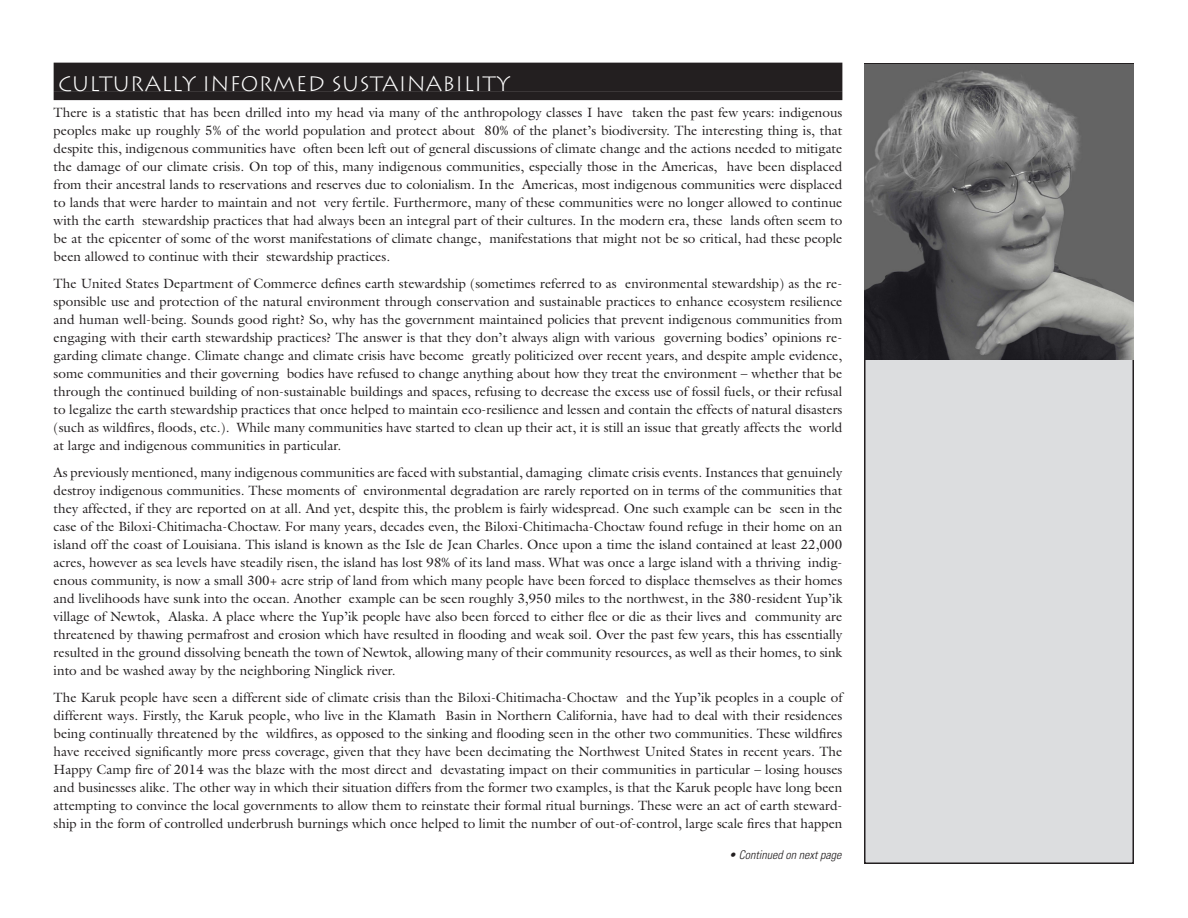
<style>
.page{position:relative;width:1188px;height:918px;background:#fff}
.page>*{position:absolute;margin:0;border:0;box-sizing:border-box;transform-origin:0 0}
.t1{font:300 21px "Lithos";color:#fff}
.text{font:13.5px/18px "Galliard";color:#231f20;text-align:justify}
.source{font:italic 300 condensed 12px "Univers";color:#231f20}
</style>
<div class="page">
<div style="left:865px;top:64px;width:268px;height:799px;background:#dcdddf"></div>
<div style="left:54px;top:63px;width:788px;height:28px;background:#231f20"></div>
<div style="left:54px;top:91px;width:788px;height:9px;background:#231f20"></div>
<img style="left:864px;top:64px;width:270px;height:295px">
<p class="t1" style="left:58px;top:72px;width:454px">CULTURALLY INFORMED SUSTAINABILITY</p>
<p class="text" style="left:54px;top:103px;width:790px">There is a statistic that has been drilled into my head via many of the anthropology classes I have taken the past few years: indigenous peoples make up roughly 5% of the world population and protect about 80% of the planet’s biodiversity. The interesting thing is, that despite this, indigenous communities have often been left out of general discussions of climate change and the actions needed to mitigate the damage of our climate crisis. On top of this, many indigenous communities, especially those in the Americas, have been displaced from their ancestral lands to reservations and reserves due to colonialism. In the Americas, most indigenous communities were displaced to lands that were harder to maintain and not very fertile. Furthermore, many of these communities were no longer allowed to continue with the earth stewardship practices that had always been an integral part of their cultures. In the modern era, these lands often seem to be at the epicenter of some of the worst manifestations of climate change, manifestations that might not be so critical, had these people been allowed to continue with their stewardship practices.</p>
<p class="text" style="left:54px;top:274px;width:790px">The United States Department of Commerce defines earth stewardship (sometimes referred to as environmental stewardship) as the re&shy;sponsible use and protection of the natural environment through conservation and sustainable practices to enhance ecosystem resilience and human well-being. Sounds good right? So, why has the government maintained policies that prevent indigenous communities from engaging with their earth stewardship practices? The answer is that they don’t always align with various governing bodies’ opinions re&shy;garding climate change. Climate change and climate crisis have become greatly politicized over recent years, and despite ample evidence, some communities and their governing bodies have refused to change anything about how they treat the environment – whether that be through the continued building of non-sustainable buildings and spaces, refusing to decrease the excess use of fossil fuels, or their refusal to legalize the earth stewardship practices that once helped to maintain eco-resilience and lessen and contain the effects of natural disasters (such as wildfires, floods, etc.). While many communities have started to clean up their act, it is still an issue that greatly affects the world at large and indigenous communities in particular.</p>
<p class="text" style="left:54px;top:463px;width:790px">As previously mentioned, many indigenous communities are faced with substantial, damaging climate crisis events. Instances that genuinely destroy indigenous communities. These moments of environmental degradation are rarely reported on in terms of the communities that they affected, if they are reported on at all. And yet, despite this, the problem is fairly widespread. One such example can be seen in the case of the Biloxi-Chitimacha-Choctaw. For many years, decades even, the Biloxi-Chitimacha-Choctaw found refuge in their home on an island off the coast of Louisiana. This island is known as the Isle de Jean Charles. Once upon a time the island contained at least 22,000 acres, however as sea levels have steadily risen, the island has lost 98% of its land mass. What was once a large island with a thriving indig&shy;enous community, is now a small 300+ acre strip of land from which many people have been forced to displace themselves as their homes and livelihoods have sunk into the ocean. Another example can be seen roughly 3,950 miles to the northwest, in the 380-resident Yup’ik village of Newtok, Alaska. A place where the Yup’ik people have also been forced to either flee or die as their lives and community are threatened by thawing permafrost and erosion which have resulted in flooding and weak soil. Over the past few years, this has essentially resulted in the ground dissolving beneath the town of Newtok, allowing many of their community resources, as well as their homes, to sink into and be washed away by the neighboring Ninglick river.</p>
<p class="text" style="left:54px;top:688px;width:790px">The Karuk people have seen a different side of climate crisis than the Biloxi-Chitimacha-Choctaw and the Yup’ik peoples in a couple of different ways. Firstly, the Karuk people, who live in the Klamath Basin in Northern California, have had to deal with their residences being continually threatened by the wildfires, as opposed to the sinking and flooding seen in the other two communities. These wildfires have received significantly more press coverage, given that they have been decimating the Northwest United States in recent years. The Happy Camp fire of 2014 was the blaze with the most direct and devastating impact on their communities in particular – losing houses and businesses alike. The other way in which their situation differs from the former two examples, is that the Karuk people have long been attempting to convince the local governments to allow them to reinstate their formal ritual burnings. These were an act of earth steward&shy;ship in the form of controlled underbrush burnings which once helped to limit the number of out-of-control, large scale fires that happen</p>
<p class="source" style="left:729px;top:847px;width:114px">• Continued on next page</p>
</div>
